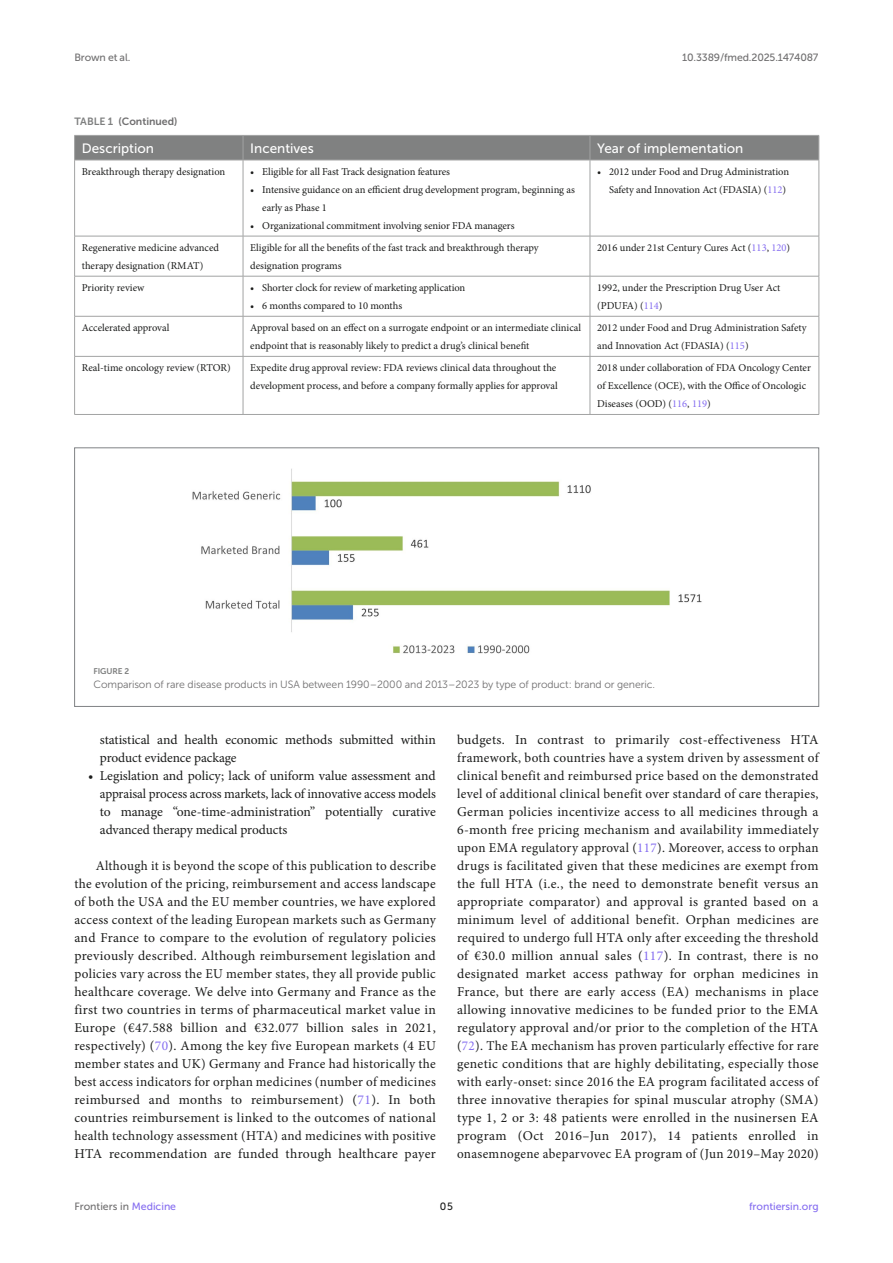
<style>
.page{position:relative;width:893px;height:1263px;background:#fff}
.page>*{position:absolute;margin:0;border:0;box-sizing:border-box;transform-origin:0 0}
.TEXT{font:13.5px/18px "Minion Pro";letter-spacing:.025em;color:#1b1c1b;text-align:justify}
.BL_BLW{font:13.5px/18px "Minion Pro";letter-spacing:-.005em;color:#1b1c1b;text-align:justify}
.BL_MID{font:13.5px/18px "Minion Pro";letter-spacing:-.005em;color:#1b1c1b}
.TB_CH{font:13.5px "Museo Sans 500";color:#fff}
.TB_TX{font:10.5px/18px "Minion Pro";color:#1b1c1b}
.TB_BL{font:10.5px/18px "Minion Pro";letter-spacing:-.005em;color:#1b1c1b}
.FIG_LEG{font:10.5px "Museo Sans 300";letter-spacing:-.01em;color:#706f70}
.t1{font:10.5px "Museo Sans 500";letter-spacing:-.015em;color:#706f70}
.TT_NO_RULE{font:10.5px "Museo Sans 700";color:#706f70}
.t2{font:10.5px "Museo Sans 500";color:#856df0}
.t3{font:10.5px "Museo Sans 500";color:#1b1c1b}
.FIG_HD{font:8.25px "Museo Sans 700";letter-spacing:-.01em;color:#7e7f7f}
.s1{color:#7e7f7f}
.s2{color:#856df0}
</style>
<div class="page">
<hr style="left:243px;top:236px;width:347px;height:1px;background:#a2a3a3">
<hr style="left:243px;top:276px;width:347px;height:1px;background:#a2a3a3">
<hr style="left:243px;top:316px;width:347px;height:1px;background:#a2a3a3">
<hr style="left:243px;top:356px;width:347px;height:1px;background:#a2a3a3">
<hr style="left:243px;top:414px;width:347px;height:1px;background:#a2a3a3">
<hr style="left:590px;top:160px;width:1px;height:76px;background:#a2a3a3">
<hr style="left:819px;top:160px;width:1px;height:76px;background:#a2a3a3">
<hr style="left:590px;top:236px;width:229px;height:1px;background:#a2a3a3">
<hr style="left:590px;top:236px;width:1px;height:40px;background:#a2a3a3">
<hr style="left:819px;top:236px;width:1px;height:40px;background:#a2a3a3">
<hr style="left:590px;top:276px;width:229px;height:1px;background:#a2a3a3">
<hr style="left:590px;top:276px;width:1px;height:40px;background:#a2a3a3">
<hr style="left:819px;top:276px;width:1px;height:40px;background:#a2a3a3">
<hr style="left:590px;top:316px;width:229px;height:1px;background:#a2a3a3">
<hr style="left:590px;top:316px;width:1px;height:40px;background:#a2a3a3">
<hr style="left:819px;top:316px;width:1px;height:40px;background:#a2a3a3">
<hr style="left:590px;top:356px;width:229px;height:1px;background:#a2a3a3">
<hr style="left:590px;top:357px;width:1px;height:57px;background:#a2a3a3">
<hr style="left:819px;top:357px;width:1px;height:57px;background:#a2a3a3">
<hr style="left:590px;top:414px;width:229px;height:1px;background:#a2a3a3">
<hr style="left:74px;top:160px;width:1px;height:76px;background:#a2a3a3">
<hr style="left:243px;top:160px;width:1px;height:76px;background:#a2a3a3">
<hr style="left:74px;top:236px;width:169px;height:1px;background:#a2a3a3">
<hr style="left:74px;top:236px;width:1px;height:40px;background:#a2a3a3">
<hr style="left:243px;top:236px;width:1px;height:40px;background:#a2a3a3">
<hr style="left:74px;top:276px;width:169px;height:1px;background:#a2a3a3">
<hr style="left:74px;top:276px;width:1px;height:40px;background:#a2a3a3">
<hr style="left:243px;top:276px;width:1px;height:40px;background:#a2a3a3">
<hr style="left:74px;top:316px;width:169px;height:1px;background:#a2a3a3">
<hr style="left:74px;top:316px;width:1px;height:40px;background:#a2a3a3">
<hr style="left:243px;top:316px;width:1px;height:40px;background:#a2a3a3">
<hr style="left:74px;top:356px;width:169px;height:1px;background:#a2a3a3">
<hr style="left:74px;top:357px;width:1px;height:57px;background:#a2a3a3">
<hr style="left:243px;top:357px;width:1px;height:57px;background:#a2a3a3">
<hr style="left:74px;top:414px;width:169px;height:1px;background:#a2a3a3">
<hr style="left:243px;top:160px;width:347px;height:1px;background:#a2a3a3">
<hr style="left:590px;top:160px;width:229px;height:1px;background:#a2a3a3">
<svg style="left:74px;top:135px;width:746px;height:25px;background:#828383"></svg>
<hr style="left:74px;top:160px;width:169px;height:1px;background:#a2a3a3">
<img style="left:192px;top:468px;width:510px;height:186px">
<div style="left:74px;top:448px;width:745px;height:259px;border:1px solid #808285"></div>
<p class="t1" style="left:74px;top:51px;width:57px">Brown et al.</p>
<p class="t1" style="left:682px;top:51px;width:138px">10.3389/fmed.2025.1474087</p>
<p class="TT_NO_RULE" style="left:74px;top:115px;width:105px"><span class="s1">TABLE 1</span> (Continued)</p>
<p class="TB_CH" style="left:82px;top:141px;width:74px">Description</p>
<p class="TB_CH" style="left:250px;top:141px;width:65px">Incentives</p>
<p class="TB_CH" style="left:597px;top:141px;width:148px">Year of implementation</p>
<p class="TB_TX" style="left:82px;top:163px;width:145px">Breakthrough therapy designation</p>
<p class="TB_BL" style="left:250px;top:163px;width:201px">• Eligible for all Fast Track designation features</p>
<p class="TB_BL" style="left:262px;top:181px;width:314px;text-indent:-12px">• Intensive guidance on an efficient drug development program, beginning as early as Phase 1</p>
<p class="TB_BL" style="left:250px;top:217px;width:266px">• Organizational commitment involving senior FDA managers</p>
<p class="TB_BL" style="left:597px;top:163px;width:193px;text-align:right">• 2012 under Food and Drug Administration<br>Safety and Innovation Act (FDASIA) (<span class="s2">112</span>)</p>
<p class="TB_TX" style="left:82px;top:239px;width:139px">Regenerative medicine advanced therapy designation (RMAT)</p>
<p class="TB_TX" style="left:250px;top:239px;width:290px">Eligible for all the benefits of the fast track and breakthrough therapy designation programs</p>
<p class="TB_TX" style="left:597px;top:239px;width:195px">2016 under 21st Century Cures Act (<span class="s2">113</span>, <span class="s2">120</span>)</p>
<p class="TB_TX" style="left:82px;top:279px;width:64px">Priority review</p>
<p class="TB_BL" style="left:250px;top:279px;width:217px">• Shorter clock for review of marketing application</p>
<p class="TB_BL" style="left:250px;top:297px;width:153px">• 6 months compared to 10 months</p>
<p class="TB_TX" style="left:597px;top:279px;width:185px">1992, under the Prescription Drug User Act (PDUFA) (<span class="s2">114</span>)</p>
<p class="TB_TX" style="left:82px;top:319px;width:89px">Accelerated approval</p>
<p class="TB_TX" style="left:250px;top:319px;width:332px">Approval based on an effect on a surrogate endpoint or an intermediate clinical endpoint that is reasonably likely to predict a drug’s clinical benefit</p>
<p class="TB_TX" style="left:597px;top:319px;width:211px">2012 under Food and Drug Administration Safety and Innovation Act (FDASIA) (<span class="s2">115</span>)</p>
<p class="TB_TX" style="left:82px;top:359px;width:150px">Real-time oncology review (RTOR)</p>
<p class="TB_TX" style="left:250px;top:359px;width:309px">Expedite drug approval review: FDA reviews clinical data throughout the development process, and before a company formally applies for approval</p>
<p class="TB_TX" style="left:597px;top:359px;width:215px">2018 under collaboration of FDA Oncology Center of Excellence (OCE), with the Office of Oncologic<br>Diseases (OOD) (<span class="s2">116</span>, <span class="s2">119</span>)</p>
<p class="FIG_HD" style="left:94px;top:666px;width:37px">FIGURE 2</p>
<p class="FIG_LEG" style="left:94px;top:678px;width:563px">Comparison of rare disease products in USA between 1990–2000 and 2013–2023 by type of product: brand or generic.</p>
<p class="BL_MID" style="left:100px;top:731px;width:337px">statistical and health economic methods submitted within product evidence package</p>
<p class="BL_BLW" style="left:100px;top:767px;width:337px;text-indent:-12px">• Legislation and policy; lack of uniform value assessment and appraisal process across markets, lack of innovative access models to manage “one-time-administration” potentially curative advanced therapy medical products</p>
<p class="TEXT" style="left:74px;top:857px;width:363px;text-indent:21px">Although it is beyond the scope of this publication to describe the evolution of the pricing, reimbursement and access landscape of both the USA and the EU member countries, we have explored access context of the leading European markets such as Germany and France to compare to the evolution of regulatory policies previously described. Although reimbursement legislation and policies vary across the EU member states, they all provide public healthcare coverage. We delve into Germany and France as the first two countries in terms of pharmaceutical market value in Europe (€47.588 billion and €32.077 billion sales in 2021, respectively) (<span class="s2">70</span>). Among the key five European markets (4 EU member states and UK) Germany and France had historically the best access indicators for orphan medicines (number of medicines reimbursed and months to reimbursement) (<span class="s2">71</span>). In both countries reimbursement is linked to the outcomes of national health technology assessment (HTA) and medicines with positive HTA recommendation are funded through healthcare payer</p>
<p class="TEXT" style="left:457px;top:731px;width:363px">budgets. In contrast to primarily cost-effectiveness HTA framework, both countries have a system driven by assessment of clinical benefit and reimbursed price based on the demonstrated level of additional clinical benefit over standard of care therapies, German policies incentivize access to all medicines through a 6-month free pricing mechanism and availability immediately upon EMA regulatory approval (<span class="s2">117</span>). Moreover, access to orphan drugs is facilitated given that these medicines are exempt from the full HTA (i.e., the need to demonstrate benefit versus an appropriate comparator) and approval is granted based on a minimum level of additional benefit. Orphan medicines are required to undergo full HTA only after exceeding the threshold of €30.0 million annual sales (<span class="s2">117</span>). In contrast, there is no designated market access pathway for orphan medicines in France, but there are early access (EA) mechanisms in place allowing innovative medicines to be funded prior to the EMA regulatory approval and/or prior to the completion of the HTA (<span class="s2">72</span>). The EA mechanism has proven particularly effective for rare genetic conditions that are highly debilitating, especially those with early-onset: since 2016 the EA program facilitated access of three innovative therapies for spinal muscular atrophy (SMA) type 1, 2 or 3: 48 patients were enrolled in the nusinersen EA program (Oct 2016–Jun 2017), 14 patients enrolled in onasemnogene abeparvovec EA program of (Jun 2019–May 2020)</p>
<p class="t1" style="left:74px;top:1200px;width:103px">Frontiers in <span class="s2">Medicine</span></p>
<p class="t3" style="left:440px;top:1200px;width:14px">05</p>
<p class="t2" style="left:749px;top:1200px;width:71px">frontiersin.org</p>
</div>
